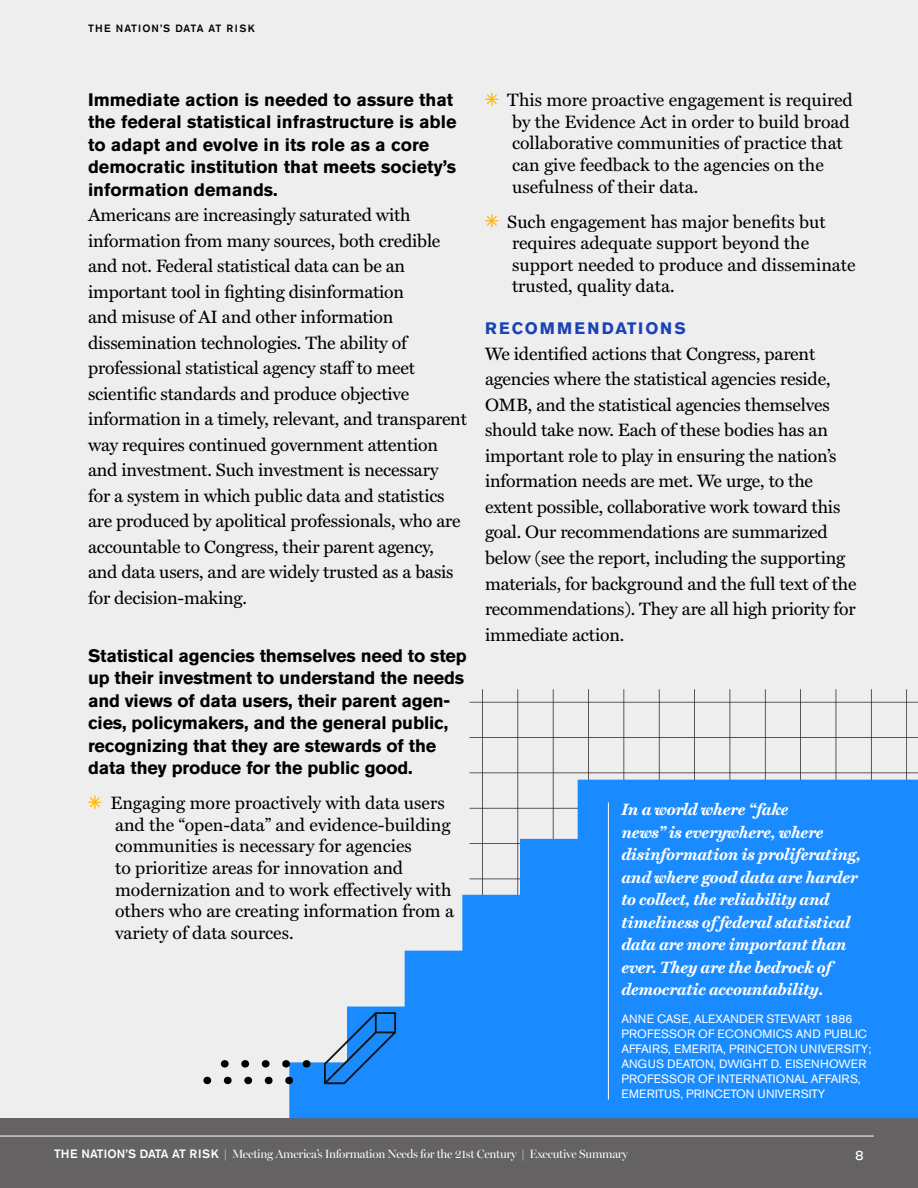
<style>
.page{position:relative;width:918px;height:1188px;background:#efeeee}
.page>*{position:absolute;margin:0;border:0;box-sizing:border-box;transform-origin:0 0}
.t1{font:18px/25.5px "Miller Text";letter-spacing:-.01em;color:#000}
.t2{font:18px/22.5px "Akzidenz Grotesk Pro Bold UFC";letter-spacing:-.01em;color:#000}
.t3{font:italic 700 16.5px/22.5px "Miller Text";letter-spacing:-.01em;color:#fff}
.t4{font:16.5px "Akzidenz Grotesk Pro Bold UFC";letter-spacing:.12em;color:#1a42b5}
.t5{font:13.5px "Knockout 32 Junior Cruisewt";color:#fff}
.t6{font:12px/15px "Akzidenz Grotesk Pro Regular UFC";letter-spacing:.01em;color:#fff}
.t7{font:12px "Miller Banner";letter-spacing:-.025em;color:#fff}
.t8{font:10.5px "Akzidenz Grotesk Pro Md UFC";letter-spacing:.1em;color:#000}
.s1{font-family:"Akzidenz Grotesk Pro Md UFC"}
</style>
<div class="page">
<svg style="left:89px;top:796px;width:12px;height:12px"></svg>
<svg style="left:486px;top:93px;width:12px;height:13px"></svg>
<svg style="left:486px;top:215px;width:12px;height:12px"></svg>
<div style="left:0;top:1118px;width:918px;height:70px;background:#656263"></div>
<svg style="left:470px;top:689px;width:448px;height:91px"></svg>
<svg style="left:289px;top:780px;width:629px;height:338px;fill:#1a8bff"></svg>
<svg style="left:324px;top:1012px;width:72px;height:72px"></svg>
<svg style="left:203px;top:1076px;width:9px;height:9px"></svg>
<svg style="left:220px;top:1060px;width:9px;height:8px"></svg>
<svg style="left:223px;top:1076px;width:9px;height:9px"></svg>
<svg style="left:241px;top:1060px;width:9px;height:8px"></svg>
<svg style="left:244px;top:1076px;width:9px;height:9px"></svg>
<svg style="left:261px;top:1060px;width:9px;height:8px"></svg>
<svg style="left:264px;top:1076px;width:9px;height:9px"></svg>
<svg style="left:282px;top:1060px;width:8px;height:8px"></svg>
<svg style="left:285px;top:1076px;width:8px;height:9px"></svg>
<svg style="left:302px;top:1060px;width:9px;height:8px"></svg>
<hr style="left:608px;top:802px;width:1px;height:298px;background:#fff">
<hr style="left:0;top:1136px;width:874px;height:1px;background:#fff">
<p class="t8" style="left:88px;top:21px;width:168px">THE NATION’S DATA AT RISK</p>
<p class="t2" style="left:88px;top:88px;width:370px">Immediate action is needed to assure that the federal statistical infrastructure is able to adapt and evolve in its role as a core democratic institution that meets society’s information demands.</p>
<p class="t1" style="left:88px;top:201px;width:380px">Americans are increasingly saturated with information from many sources, both credible and not. Federal statistical data can be an important tool in fighting disinformation<br>and misuse of AI and other information dissemination technologies. The ability of professional statistical agency staff to meet scientific standards and produce objective information in a timely, relevant, and transparent way requires continued government attention and investment. Such investment is necessary<br>for a system in which public data and statistics are produced by apolitical professionals, who are accountable to Congress, their parent agency, and data users, and are widely trusted as a basis for decision-making.</p>
<p class="t2" style="left:88px;top:644px;width:380px">Statistical agencies themselves need to step up their investment to understand the needs and views of data users, their parent agen&shy;cies, policymakers, and the general public, recognizing that they are stewards of the data they produce for the public good.</p>
<p class="t1" style="left:110px;top:791px;width:345px;line-height:21.6px">Engaging more proactively with data users and the “open-data” and evidence-building communities is necessary for agencies<br>to prioritize areas for innovation and modernization and to work effectively with others who are creating information from a variety of data sources.</p>
<p class="t1" style="left:507px;top:88px;width:347px;line-height:21.6px">This more proactive engagement is required by the Evidence Act in order to build broad collaborative communities of practice that can give feedback to the agencies on the usefulness of their data.</p>
<p class="t1" style="left:507px;top:209px;width:350px;line-height:21.6px">Such engagement has major benefits but requires adequate support beyond the support needed to produce and disseminate trusted, quality data.</p>
<p class="t4" style="left:485px;top:318px;width:202px">RECOMMENDATIONS</p>
<p class="t1" style="left:485px;top:340px;width:373px">We identified actions that Congress, parent agencies where the statistical agencies reside, OMB, and the statistical agencies themselves should take now. Each of these bodies has an important role to play in ensuring the nation’s information needs are met. We urge, to the extent possible, collaborative work toward this goal. Our recommendations are summarized below (see the report, including the supporting materials, for background and the full text of the recommendations). They are all high priority for immediate action.</p>
<p class="t3" style="left:621px;top:797px;width:241px">In a world where “fake<br>news” is everywhere, where disinformation is proliferating, and where good data are harder to collect, the reliability and timeliness of federal statistical data are more important than ever. They are the bedrock of democratic accountability.</p>
<p class="t6" style="left:621px;top:1011px;width:251px">ANNE CASE, ALEXANDER STEWART 1886<br>PROFESSOR OF ECONOMICS AND PUBLIC AFFAIRS, EMERITA, PRINCETON UNIVERSITY; ANGUS DEATON, DWIGHT D. EISENHOWER PROFESSOR OF INTERNATIONAL AFFAIRS, EMERITUS, PRINCETON UNIVERSITY</p>
<p class="t7" style="left:54px;top:1147px;width:576px"><span class="s1">THE NATION’S DATA AT RISK</span> | Meeting America’s Information Needs for the 21st Century | Executive Summary</p>
<p class="t5" style="left:855px;top:1146px;width:10px">8</p>
</div>
